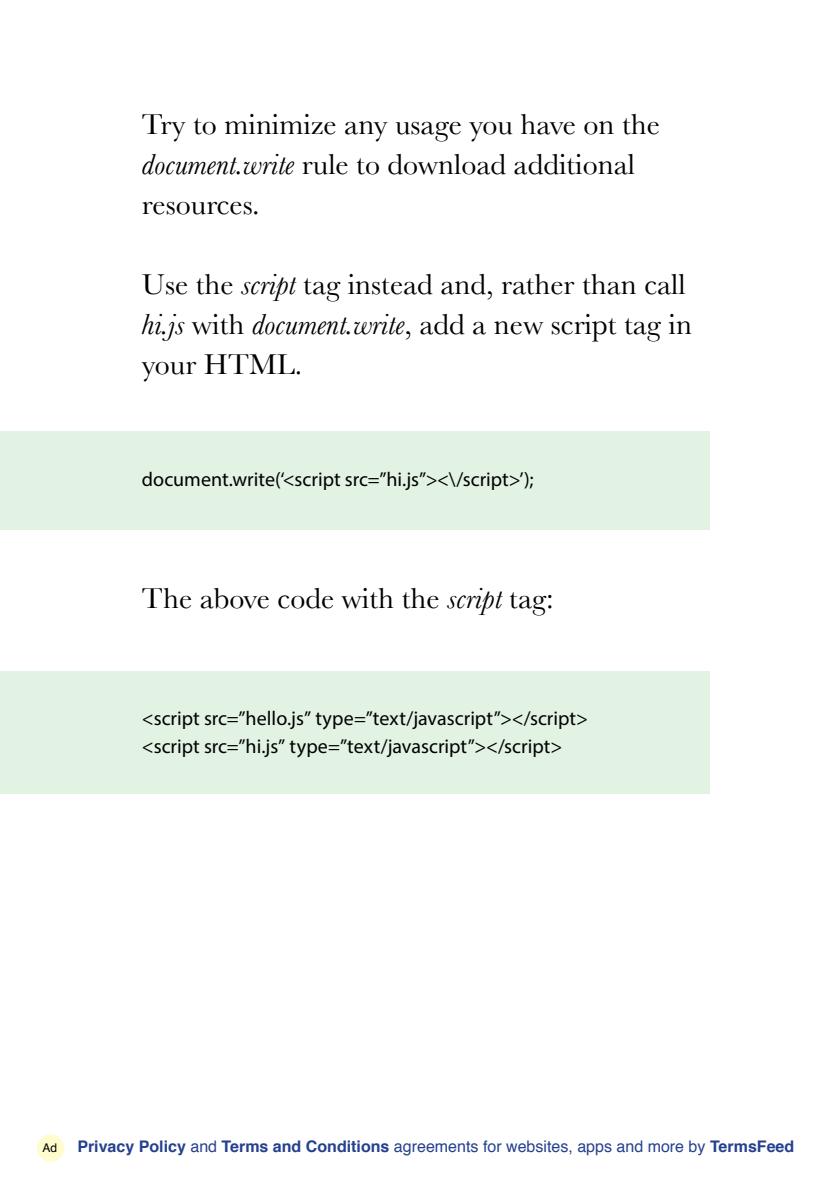
<style>
.page{position:relative;width:840px;height:1191px;background:#fff}
.page>*{position:absolute;margin:0;border:0;box-sizing:border-box;transform-origin:0 0}
.t1{font:30px/40px "Baskerville";color:#000}
.t2{font:20px/28px "Myriad Pro";color:#000}
.t3{font:700 16px "Helvetica";color:#25408f}
.s1{font-style:italic}
.s2{font-weight:400;font-size:12px;color:#000}
.s3{font-weight:400}
</style>
<div class="page">
<div style="left:0;top:671px;width:709px;height:122px;background:#e2f2e3"></div>
<div style="left:0;top:431px;width:709px;height:98px;background:#e2f2e3"></div>
<div style="left:37px;top:1134px;width:27px;height:27px;background:#fffccd;border-radius:50%"></div>
<p class="t1" style="left:142px;top:104px;width:519px">Try to minimize any usage you have on the <span class="s1">document.write</span> rule to download additional resources.</p>
<p class="t1" style="left:142px;top:264px;width:551px">Use the <span class="s1">script</span> tag instead and, rather than call <span class="s1">hi.js</span> with <span class="s1">document.write</span>, add a new script tag in your HTML.</p>
<p class="t2" style="left:142px;top:465px;width:393px">document.write(‘&lt;script src=”hi.js”&gt;&lt;\/script&gt;’);</p>
<p class="t1" style="left:142px;top:578px;width:413px">The above code with the <span class="s1">script</span> tag:</p>
<p class="t2" style="left:142px;top:703px;width:447px">&lt;script src=”hello.js” type=”text/javascript”&gt;&lt;/script&gt; &lt;script src=”hi.js” type=”text/javascript”&gt;&lt;/script&gt;</p>
<p class="t3" style="left:43px;top:1133px;width:752px"><span class="s2">Ad</span> Privacy Policy <span class="s3">and</span> Terms and Conditions <span class="s3">agreements for websites, apps and more by</span> TermsFeed</p>
</div>
